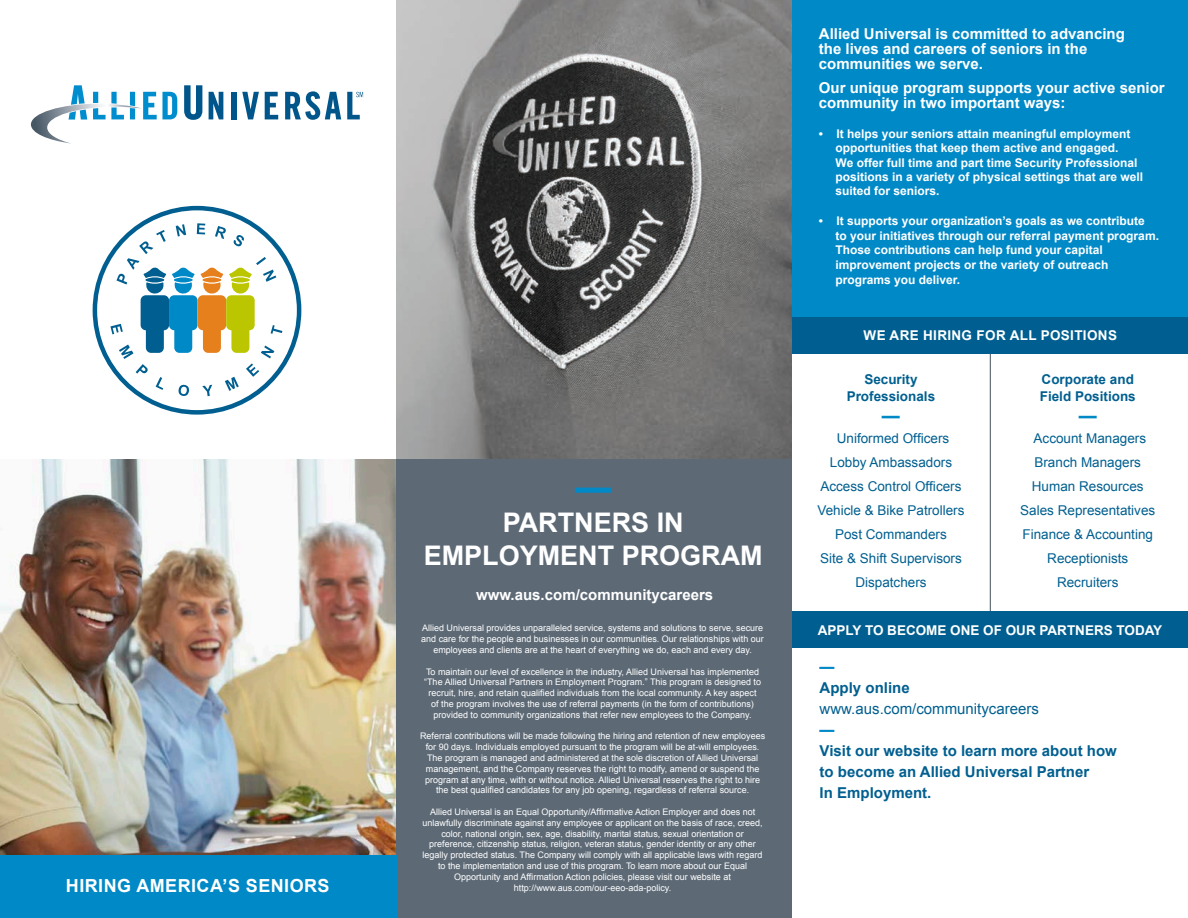
<style>
.page{position:relative;width:1188px;height:918px;background:#fff}
.page>*{position:absolute;margin:0;border:0;box-sizing:border-box;transform-origin:0 0}
.t1{font:700 36px "Arial";color:#0089c7}
.t2{font:700 27px "Arial";color:#fff}
.t3{font:700 18px "Arial";letter-spacing:.025em;color:#fff}
.t4{font:700 18px "Arial";color:#0089c7}
.t5{font:700 15px "Arial";color:#fff}
.t6{font:700 15px "Arial";color:#005f90}
.t7{font:15px "Arial";color:#005f90}
.t8{font:700 15px "Arial";color:#0089c7}
.t9{font:13.5px "Arial";color:#005f90}
.t10{font:700 13.5px "Arial";color:#005f90}
.t11{font:700 13.5px "Arial";color:#fff}
.t12{font:700 13.5px "Arial";letter-spacing:.025em;color:#fff}
.t13{font:700 12px/14.4px "Arial";color:#fff}
.t14{font:9px/10.8px "Arial";color:#fff;text-align:center}
</style>
<div class="page">
<div style="left:792px;top:0;width:396px;height:329px;background:#0089c7"></div>
<hr style="left:990px;top:327px;width:1px;height:305px;background:#44525a">
<div style="left:792px;top:317px;width:396px;height:36px;background:#005f90"></div>
<div style="left:792px;top:611px;width:396px;height:37px;background:#005f90"></div>
<img style="left:0;top:459px;width:396px;height:396px">
<img style="left:396px;top:0;width:396px;height:459px">
<div style="left:396px;top:459px;width:396px;height:459px;background:#5d6a76"></div>
<div style="left:0;top:855px;width:396px;height:63px;background:#0089c7"></div>
<svg style="left:93px;top:206px;width:208px;height:209px"></svg>
<svg style="left:184px;top:85px;width:18px;height:35px"></svg>
<svg style="left:209px;top:92px;width:14px;height:27px"></svg>
<div style="left:231px;top:92px;width:5px;height:27px;background:#00568a"></div>
<svg style="left:242px;top:92px;width:17px;height:27px"></svg>
<svg style="left:265px;top:92px;width:13px;height:27px"></svg>
<svg style="left:285px;top:91px;width:56px;height:29px"></svg>
<svg style="left:31px;top:85px;width:146px;height:59px"></svg>
<svg style="left:347px;top:92px;width:16px;height:27px"></svg>
<p class="t3" style="left:66px;top:874px;width:265px">HIRING AMERICA’S SENIORS</p>
<p class="t1" style="left:575px;top:464px;width:37px">—</p>
<p class="t2" style="left:503px;top:505px;width:183px">PARTNERS IN</p>
<p class="t2" style="left:424px;top:538px;width:341px">EMPLOYMENT PROGRAM</p>
<p class="t5" style="left:476px;top:585px;width:239px">www.aus.com/communitycareers</p>
<p class="t14" style="left:421px;top:623px;width:344px">Allied Universal provides unparalleled service, systems and solutions to serve, secure and care for the people and businesses in our communities. Our relationships with our employees and clients are at the heart of everything we do, each and every day.</p>
<p class="t14" style="left:426px;top:666px;width:334px">To maintain our level of excellence in the industry, Allied Universal has implemented</p>
<p class="t14" style="left:424px;top:677px;width:338px">“The Allied Universal Partners in Employment Program.” This program is designed to recruit, hire, and retain qualified individuals from the local community. A key aspect of the program involves the use of referral payments (in the form of contributions) provided to community organizations that refer new employees to the Company.</p>
<p class="t14" style="left:420px;top:731px;width:347px">Referral contributions will be made following the hiring and retention of new employees for 90 days. Individuals employed pursuant to the program will be at-will employees.<br>The program is managed and administered at the sole discretion of Allied Universal management, and the Company reserves the right to modify, amend or suspend the program at any time, with or without notice. Allied Universal reserves the right to hire the best qualified candidates for any job opening, regardless of referral source.</p>
<p class="t14" style="left:423px;top:806px;width:342px">Allied Universal is an Equal Opportunity/Affirmative Action Employer and does not unlawfully discriminate against any employee or applicant on the basis of race, creed, color, national origin, sex, age, disability, marital status, sexual orientation or</p>
<p class="t14" style="left:423px;top:839px;width:341px">preference, citizenship status, religion, veteran status, gender identity or any other legally protected status. The Company will comply with all applicable laws with regard to the implementation and use of this program. To learn more about our Equal</p>
<p class="t14" style="left:454px;top:871px;width:278px">Opportunity and Affirmation Action policies, please visit our website at</p>
<p class="t14" style="left:514px;top:882px;width:159px">http://www.aus.com/our-eeo-ada-policy.</p>
<p class="t5" style="left:819px;top:24px;width:307px">Allied Universal is committed to advancing</p>
<p class="t5" style="left:819px;top:39px;width:270px">the lives and careers of seniors in the</p>
<p class="t5" style="left:819px;top:54px;width:166px">communities we serve.</p>
<p class="t5" style="left:819px;top:78px;width:347px">Our unique program supports your active senior</p>
<p class="t5" style="left:819px;top:93px;width:248px">community in two important ways:</p>
<p class="t13" style="left:819px;top:127px;width:313px">• It helps your seniors attain meaningful employment</p>
<p class="t13" style="left:836px;top:141px;width:284px">opportunities that keep them active and engaged.</p>
<p class="t13" style="left:836px;top:156px;width:303px">We offer full time and part time Security Professional</p>
<p class="t13" style="left:836px;top:170px;width:309px">positions in a variety of physical settings that are well suited for seniors.</p>
<p class="t13" style="left:836px;top:214px;width:325px;text-indent:-17px">• It supports your organization’s goals as we contribute to your initiatives through our referral payment program.<br>Those contributions can help fund your capital</p>
<p class="t13" style="left:836px;top:258px;width:274px">improvement projects or the variety of outreach</p>
<p class="t13" style="left:836px;top:273px;width:126px">programs you deliver.</p>
<p class="t12" style="left:864px;top:326px;width:255px">WE ARE HIRING FOR ALL POSITIONS</p>
<p class="t10" style="left:864px;top:371px;width:55px">Security</p>
<p class="t10" style="left:847px;top:387px;width:90px">Professionals</p>
<p class="t4" style="left:882px;top:404px;width:19px">—</p>
<p class="t9" style="left:837px;top:430px;width:114px">Uniformed Officers</p>
<p class="t9" style="left:830px;top:454px;width:124px">Lobby Ambassadors</p>
<p class="t9" style="left:820px;top:478px;width:143px">Access Control Officers</p>
<p class="t9" style="left:817px;top:502px;width:149px">Vehicle &amp; Bike Patrollers</p>
<p class="t9" style="left:835px;top:526px;width:113px">Post Commanders</p>
<p class="t9" style="left:820px;top:550px;width:143px">Site &amp; Shift Supervisors</p>
<p class="t9" style="left:855px;top:574px;width:73px">Dispatchers</p>
<p class="t10" style="left:1042px;top:371px;width:94px">Corporate and</p>
<p class="t10" style="left:1040px;top:387px;width:98px">Field Positions</p>
<p class="t4" style="left:1079px;top:404px;width:19px">—</p>
<p class="t9" style="left:1034px;top:430px;width:114px">Account Managers</p>
<p class="t9" style="left:1034px;top:454px;width:108px">Branch Managers</p>
<p class="t9" style="left:1032px;top:478px;width:113px">Human Resources</p>
<p class="t9" style="left:1020px;top:502px;width:137px">Sales Representatives</p>
<p class="t9" style="left:1022px;top:526px;width:132px">Finance &amp; Accounting</p>
<p class="t9" style="left:1047px;top:550px;width:83px">Receptionists</p>
<p class="t9" style="left:1057px;top:574px;width:63px">Recruiters</p>
<p class="t11" style="left:818px;top:621px;width:346px">APPLY TO BECOME ONE OF OUR PARTNERS TODAY</p>
<p class="t8" style="left:820px;top:656px;width:16px">—</p>
<p class="t6" style="left:820px;top:677px;width:92px">Apply online</p>
<p class="t7" style="left:820px;top:699px;width:221px">www.aus.com/communitycareers</p>
<p class="t8" style="left:820px;top:719px;width:16px">—</p>
<p class="t6" style="left:820px;top:740px;width:299px">Visit our website to learn more about how</p>
<p class="t6" style="left:820px;top:761px;width:271px">to become an Allied Universal Partner</p>
<p class="t6" style="left:820px;top:782px;width:113px">In Employment.</p>
</div>
